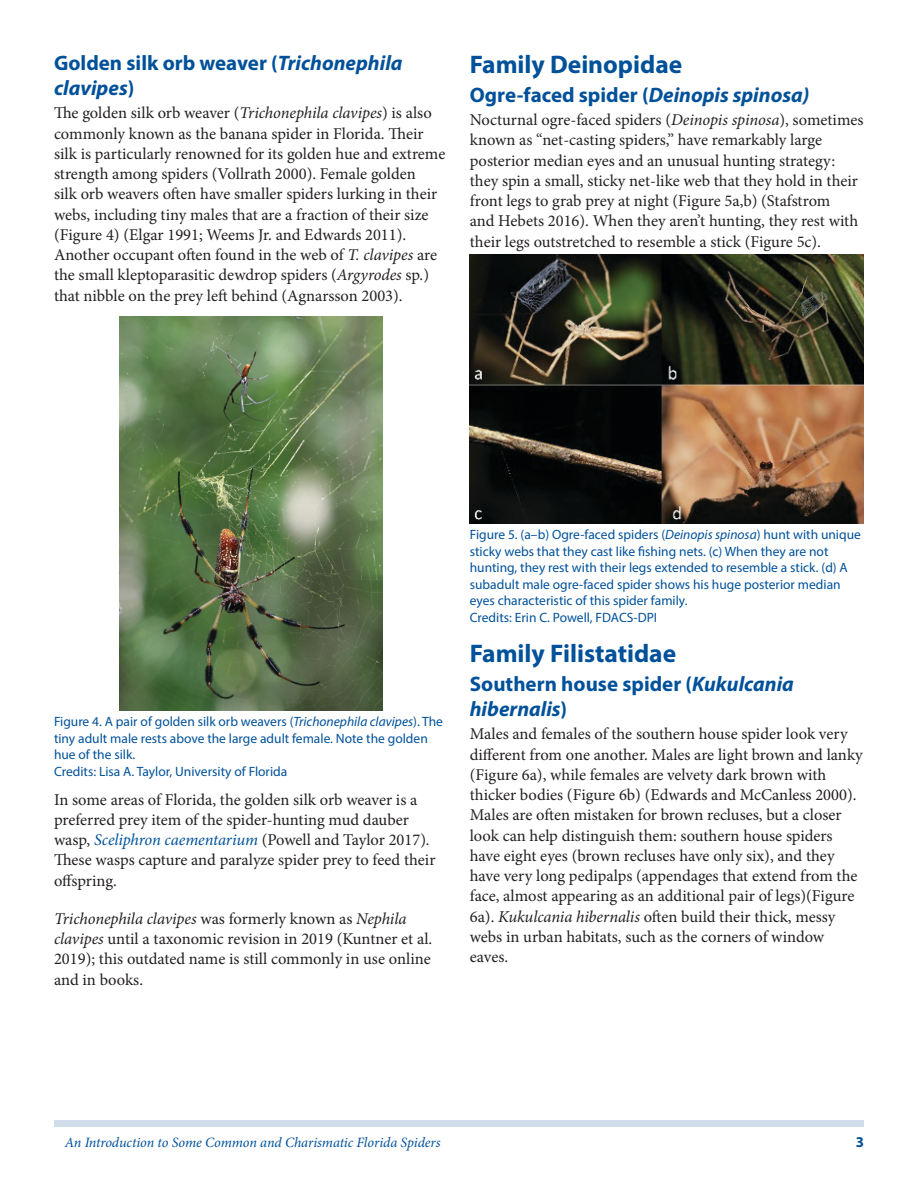
<style>
.page{position:relative;width:918px;height:1188px;background:#fff}
.page>*{position:absolute;margin:0;border:0;box-sizing:border-box;transform-origin:0 0}
.SectionHeading0{font:700 25.5px "Myriad Pro";color:#01519a}
.SectionHeading1{font:700 21px/25.2px "Myriad Pro";color:#01519a}
.Paragraph{font:16.5px/20.2px "Minion Pro";color:#231f20}
.t1{font:700 15px "Myriad Pro";color:#01519a}
.RunningTitleItalics{font:italic 14.25px "Minion Pro";letter-spacing:-.005em;color:#01519a}
.t2{font:13.5px/16.5px "Myriad Pro";color:#01519a}
.s1{font-style:italic}
.s2{font-style:italic;color:#01519a}
</style>
<div class="page">
<div style="left:54px;top:1120px;width:810px;height:7px;background:#d0deeb"></div>
<img style="left:120px;top:317px;width:263px;height:394px">
<img style="left:470px;top:255px;width:394px;height:269px">
<p class="SectionHeading1" style="left:54px;top:49px;width:350px">Golden silk orb weaver (<span class="s1">Trichonephila clavipes</span>)</p>
<p class="Paragraph" style="left:54px;top:103px;width:393px">The golden silk orb weaver (<span class="s1">Trichonephila clavipes</span>) is also commonly known as the banana spider in Florida. Their silk is particularly renowned for its golden hue and extreme strength among spiders (Vollrath 2000). Female golden<br>silk orb weavers often have smaller spiders lurking in their webs, including tiny males that are a fraction of their size (Figure 4) (Elgar 1991; Weems Jr. and Edwards 2011).<br>Another occupant often found in the web of <span class="s1">T. clavipes</span> are the small kleptoparasitic dewdrop spiders (<span class="s1">Argyrodes</span> sp.) that nibble on the prey left behind (Agnarsson 2003).</p>
<p class="SectionHeading0" style="left:470px;top:48px;width:214px">Family Deinopidae</p>
<p class="SectionHeading1" style="left:470px;top:81px;width:341px">Ogre-faced spider (<span class="s1">Deinopis spinosa)</span></p>
<p class="Paragraph" style="left:470px;top:110px;width:395px">Nocturnal ogre-faced spiders (<span class="s1">Deinopis spinosa</span>), sometimes known as “net-casting spiders,” have remarkably large posterior median eyes and an unusual hunting strategy: they spin a small, sticky net-like web that they hold in their front legs to grab prey at night (Figure 5a,b) (Stafstrom<br>and Hebets 2016). When they aren’t hunting, they rest with their legs outstretched to resemble a stick (Figure 5c).</p>
<p class="t2" style="left:54px;top:713px;width:391px">Figure 4. A pair of golden silk orb weavers (<span class="s1">Trichonephila clavipes</span>). The tiny adult male rests above the large adult female. Note the golden hue of the silk.<br>Credits: Lisa A. Taylor, University of Florida</p>
<p class="Paragraph" style="left:54px;top:789px;width:383px">In some areas of Florida, the golden silk orb weaver is a preferred prey item of the spider-hunting mud dauber wasp, <span class="s2">Sceliphron caementarium</span> (Powell and Taylor 2017)<span class="s1">.<br></span>These wasps capture and paralyze spider prey to feed their offspring.</p>
<p class="Paragraph" style="left:54px;top:909px;width:380px"><span class="s1">Trichonephila clavipes</span> was formerly known as <span class="s1">Nephila clavipes</span> until a taxonomic revision in 2019 (Kuntner et al.<br>2019); this outdated name is still commonly in use online and in books.</p>
<p class="t2" style="left:470px;top:526px;width:393px">Figure 5. (a–b) Ogre-faced spiders (<span class="s1">Deinopis spinosa</span>) hunt with unique sticky webs that they cast like fishing nets. (c) When they are not hunting, they rest with their legs extended to resemble a stick. (d) A subadult male ogre-faced spider shows his huge posterior median eyes characteristic of this spider family.<br>Credits: Erin C. Powell, FDACS-DPI</p>
<p class="SectionHeading0" style="left:470px;top:637px;width:208px">Family Filistatidae</p>
<p class="SectionHeading1" style="left:470px;top:670px;width:326px">Southern house spider (<span class="s1">Kukulcania hibernalis</span>)</p>
<p class="Paragraph" style="left:470px;top:724px;width:394px">Males and females of the southern house spider look very different from one another. Males are light brown and lanky (Figure 6a), while females are velvety dark brown with thicker bodies (Figure 6b) (Edwards and McCanless 2000).<br>Males are often mistaken for brown recluses, but a closer look can help distinguish them: southern house spiders have eight eyes (brown recluses have only six), and they have very long pedipalps (appendages that extend from the face, almost appearing as an additional pair of legs)(Figure 6a). <span class="s1">Kukulcania hibernalis</span> often build their thick, messy webs in urban habitats, such as the corners of window eaves.</p>
<p class="RunningTitleItalics" style="left:65px;top:1133px;width:377px">An Introduction to Some Common and Charismatic Florida Spiders</p>
<p class="t1" style="left:856px;top:1133px;width:10px">3</p>
</div>
